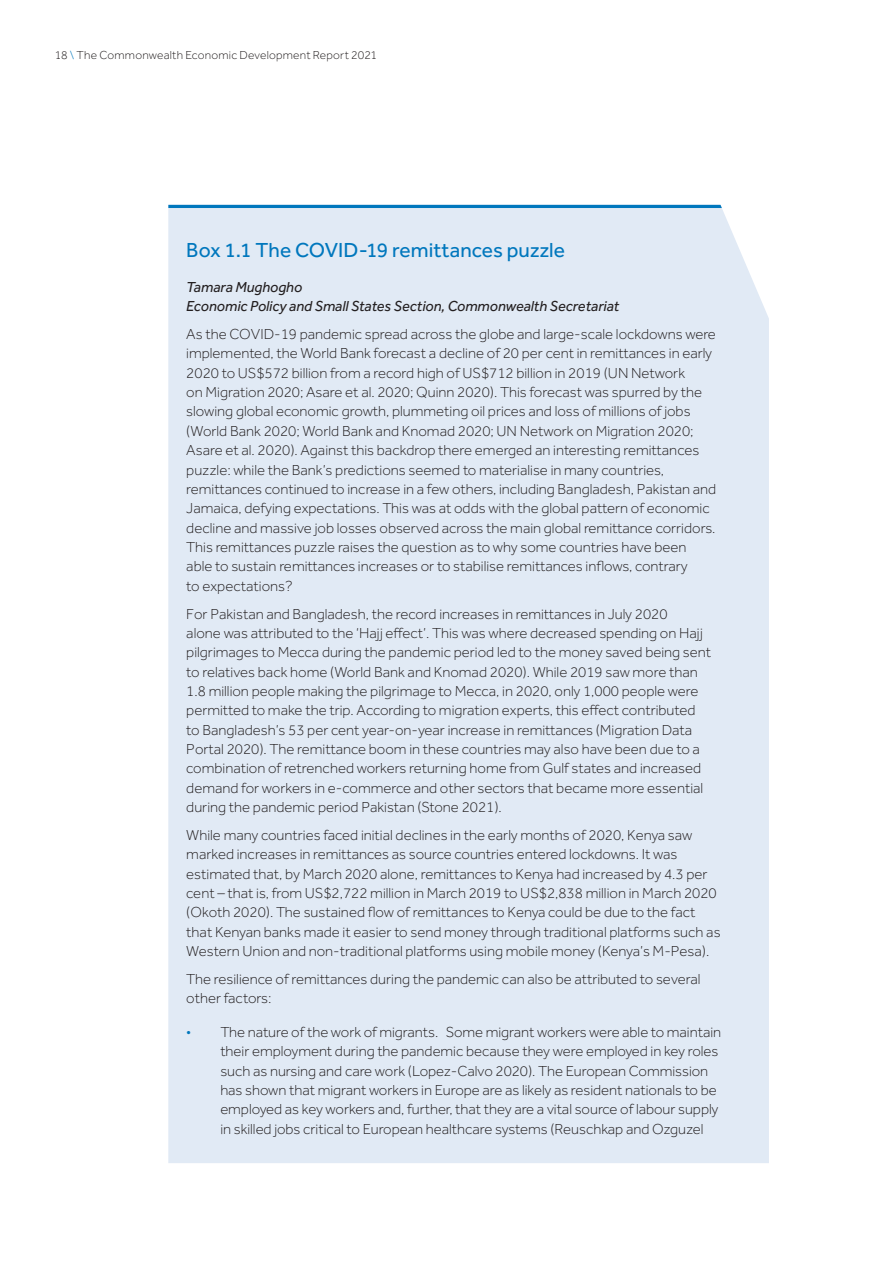
<style>
.page{position:relative;width:893px;height:1263px;background:#fff}
.page>*{position:absolute;margin:0;border:0;box-sizing:border-box;transform-origin:0 0}
.t1{font:21px "Effra";color:#0077bd}
.t2{font:300 15px/19.4px "Effra";color:#231f20}
.t3{font:italic 15px/19.4px "Effra";color:#231f20}
.t4{font:300 12px "Effra";letter-spacing:.015em;color:#231f20}
.s1{color:#0077bd}
</style>
<div class="page">
<div style="left:168px;top:208px;width:601px;height:955px;background:#e1eaf5"></div>
<hr style="left:168px;top:205px;width:554px;height:3px;background:#0077bd">
<p class="t4" style="left:55px;top:48px;width:324px">18 <span class="s1">\</span> The Commonwealth Economic Development Report 2021</p>
<h1 class="t1" style="left:186px;top:237px;width:380px">Box 1.1 The COVID-19 remittances puzzle</h1>
<p class="t3" style="left:186px;top:277px;width:435px">Tamara Mughogho<br>Economic Policy and Small States Section, Commonwealth Secretariat</p>
<p class="t2" style="left:186px;top:324px;width:531px">As the COVID-19 pandemic spread across the globe and large-scale lockdowns were implemented, the World Bank forecast a decline of 20 per cent in remittances in early 2020 to US$572 billion from a record high of US$712 billion in 2019 (UN Network<br>on Migration 2020; Asare et al. 2020; Quinn 2020). This forecast was spurred by the slowing global economic growth, plummeting oil prices and loss of millions of jobs (World Bank 2020; World Bank and Knomad 2020; UN Network on Migration 2020; Asare et al. 2020). Against this backdrop there emerged an interesting remittances puzzle: while the Bank’s predictions seemed to materialise in many countries, remittances continued to increase in a few others, including Bangladesh, Pakistan and Jamaica, defying expectations. This was at odds with the global pattern of economic decline and massive job losses observed across the main global remittance corridors.<br>This remittances puzzle raises the question as to why some countries have been able to sustain remittances increases or to stabilise remittances inflows, contrary<br>to expectations?</p>
<p class="t2" style="left:186px;top:604px;width:526px">For Pakistan and Bangladesh, the record increases in remittances in July 2020<br>alone was attributed to the ‘Hajj effect’. This was where decreased spending on Hajj pilgrimages to Mecca during the pandemic period led to the money saved being sent to relatives back home (World Bank and Knomad 2020). While 2019 saw more than 1.8 million people making the pilgrimage to Mecca, in 2020, only 1,000 people were permitted to make the trip. According to migration experts, this effect contributed to Bangladesh’s 53 per cent year-on-year increase in remittances (Migration Data Portal 2020). The remittance boom in these countries may also have been due to a combination of retrenched workers returning home from Gulf states and increased demand for workers in e-commerce and other sectors that became more essential during the pandemic period Pakistan (Stone 2021).</p>
<p class="t2" style="left:186px;top:825px;width:536px">While many countries faced initial declines in the early months of 2020, Kenya saw marked increases in remittances as source countries entered lockdowns. It was estimated that, by March 2020 alone, remittances to Kenya had increased by 4.3 per cent – that is, from US$2,722 million in March 2019 to US$2,838 million in March 2020 (Okoth 2020). The sustained flow of remittances to Kenya could be due to the fact that Kenyan banks made it easier to send money through traditional platforms such as Western Union and non-traditional platforms using mobile money (Kenya’s M-Pesa).</p>
<p class="t2" style="left:186px;top:969px;width:516px">The resilience of remittances during the pandemic can also be attributed to several other factors:</p>
<p class="t2" style="left:220px;top:1022px;width:502px;text-indent:-34px"><span class="s1">•</span> The nature of the work of migrants. Some migrant workers were able to maintain their employment during the pandemic because they were employed in key roles such as nursing and care work (Lopez-Calvo 2020). The European Commission has shown that migrant workers in Europe are as likely as resident nationals to be employed as key workers and, further, that they are a vital source of labour supply in skilled jobs critical to European healthcare systems (Reuschkap and Ozguzel</p>
</div>
